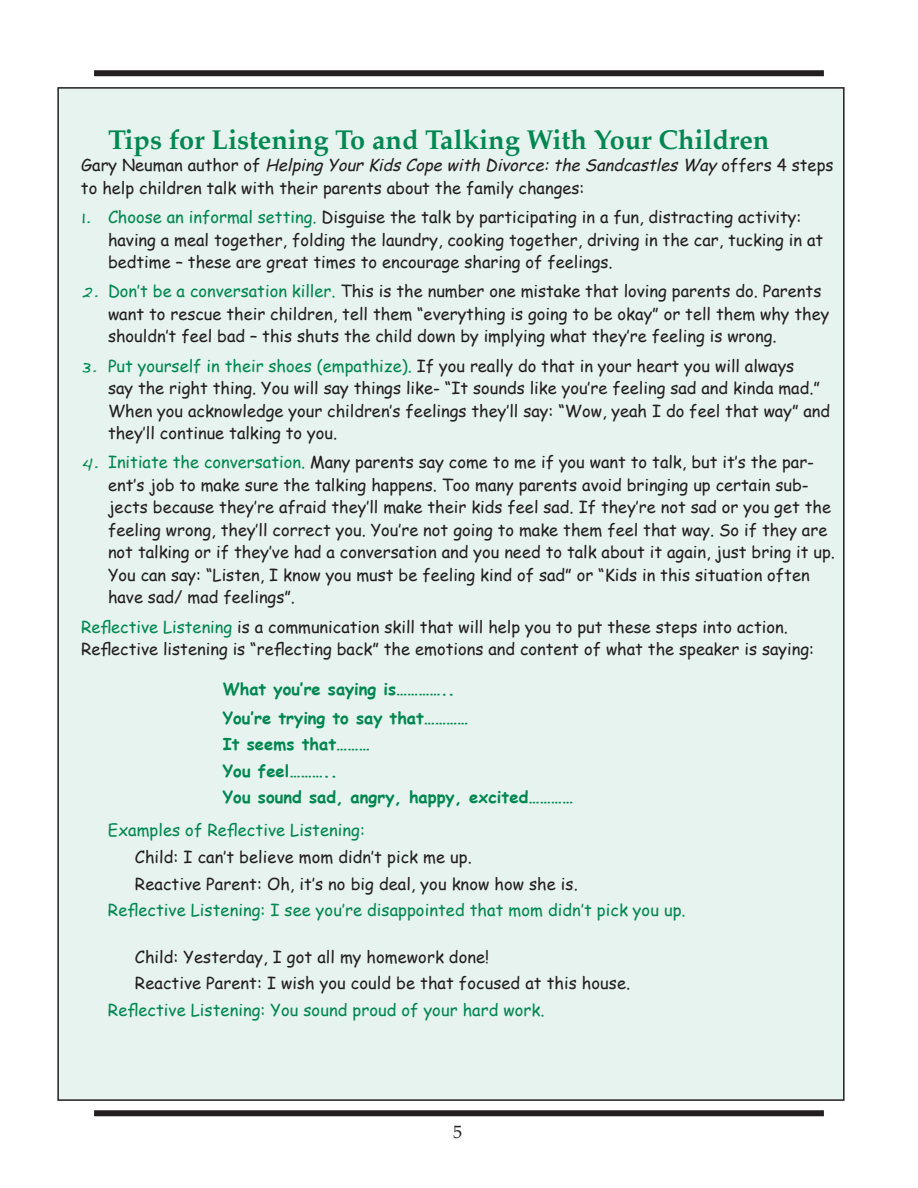
<style>
.page{position:relative;width:918px;height:1188px;background:#fff}
.page>*{position:absolute;margin:0;border:0;box-sizing:border-box;transform-origin:0 0}
.t1{font:700 27px "Palatino";color:#008752}
.t2{font:18px "Palatino";color:#231f20}
.t3{font:16.5px/22.5px "Comic Sans MS";color:#231f20}
.t4{font:16.5px "Comic Sans MS";letter-spacing:.005em;color:#008752}
.t5{font:700 16.5px/26.5px "Comic Sans MS";letter-spacing:.005em;color:#008752}
.s1{font-style:italic}
.s2{font-family:"Handwriting Dakota";font-size:21px;color:#008752}
.s3{color:#008752}
</style>
<div class="page">
<div style="left:94px;top:70px;width:730px;height:6px;background:#231f20"></div>
<div style="left:94px;top:1110px;width:730px;height:6px;background:#231f20"></div>
<div style="left:58px;top:88px;width:786px;height:1012px;background:#e6f3ee"></div>
<h1 class="t1" style="left:108px;top:117px;width:663px">Tips for Listening To and Talking With Your Children</h1>
<p class="t3" style="left:81px;top:154px;width:754px">G a r y N e u m a n a u t h o r o f <span class="s1">Helping YourKidsCope with Divorce:the SandcastlesWay</span> o f f e r s 4 s t e p s to help children talk with their parents about the family changes:</p>
<p class="t3" style="left:108px;top:205px;width:717px;text-indent:-27px"><span class="s2">1.</span> <span class="s3">Choose an informal setting.</span> Disguise the talk by participating in a fun, distracting activity: having a meal together, folding the laundry, cooking together, driving in the car, tucking in at bedtime – these are great times to encourage sharing of feelings.</p>
<p class="t3" style="left:108px;top:280px;width:723px;text-indent:-27px"><span class="s2">2.</span> <span class="s3">Don’t be a conversation killer.</span> This is the number one mistake that loving parents do. Parents want to rescue their children, tell them “everything is going to be okay” or tell them why they shouldn’t feel bad – this shuts the child down by implying what they’re feeling is wrong.</p>
<p class="t3" style="left:108px;top:354px;width:724px;text-indent:-27px"><span class="s2">3.</span> <span class="s3">Put yourself in their shoes (empathize).</span> If you really do that in your heart you will always<br>say the right thing. You will say things like- “It sounds like you’re feeling sad and kinda mad.” When you acknowledge your children’s feelings they’ll say: “Wow, yeah I do feel that way” and they’ll continue talking to you.</p>
<p class="t3" style="left:108px;top:451px;width:729px;text-indent:-27px"><span class="s2">4.</span> <span class="s3">Initiate the conversation.</span> Many parents say come to me if you want to talk, but it’s the par&shy;ent’s job to make sure the talking happens. Too many parents avoid bringing up certain sub&shy;jects because they’re afraid they’ll make their kids feel sad. If they’re not sad or you get the feeling wrong, they’ll correct you. You’re not going to make them feel that way. So if they are not talking or if they’ve had a conversation and you need to talk about it again, just bring it up.<br>You can say: “Listen, I know you must be feeling kind of sad” or “Kids in this situation often have sad/ mad feelings”.</p>
<p class="t3" style="left:81px;top:615px;width:735px"><span class="s3">Reflective Listening</span> is a communication skill that will help you to put these steps into action.<br>Reflective listening is “reflecting back” the emotions and content of what the speaker is saying:</p>
<p class="t5" style="left:223px;top:674px;width:247px;line-height:28.3px">What you’re saying is…………..<br>You’re trying to say that…………</p>
<p class="t5" style="left:223px;top:730px;width:352px">It seems that………<br>You feel………..<br>You sound sad, angry, happy, excited…………</p>
<p class="t4" style="left:108px;top:818px;width:258px">Examples of Reflective Listening:</p>
<p class="t3" style="left:135px;top:843px;width:444px;line-height:26.5px">Child: I can’t believe mom didn’t pick me up.<br>Reactive Parent: Oh, it’s no big deal, you know how she is.</p>
<p class="t4" style="left:108px;top:898px;width:579px">Reflective Listening: I see you’re disappointed that mom didn’t pick you up.</p>
<p class="t3" style="left:135px;top:943px;width:497px;line-height:26.5px">Child: Yesterday, I got all my homework done!<br>Reactive Parent: I wish you could be that focused at this house.</p>
<p class="t4" style="left:108px;top:998px;width:438px">Reflective Listening: You sound proud of your hard work.</p>
<p class="t2" style="left:453px;top:1117px;width:10px">5</p>
</div>
